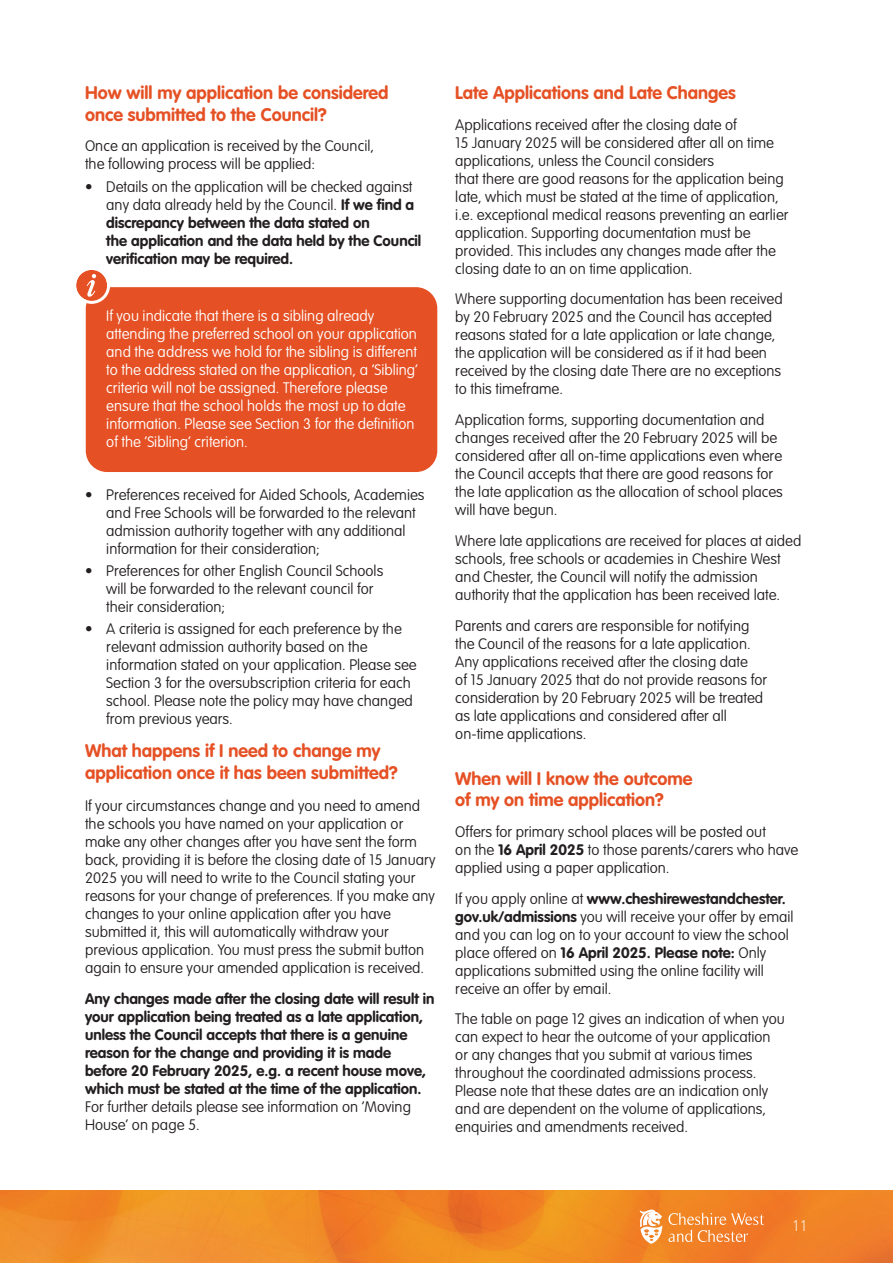
<style>
.page{position:relative;width:893px;height:1263px;background:#fff}
.page>*{position:absolute;margin:0;border:0;box-sizing:border-box;transform-origin:0 0}
.t1{font:700 18px/21.6px "VAG Rounded";color:#e55125}
.t2{font:100 15px/18px "VAG Rounded";color:#231f20}
.t3{font:700 15px/18px "VAG Rounded";color:#231f20}
.t4{font:100 15px/18px "VAG Rounded";color:#fff}
.t5{font:300 15px "DIN";color:#fff}
.s1{font-weight:100}
.s2{font-weight:700}
</style>
<div class="page">
<img style="left:0;top:1191px;width:893px;height:72px">
<div style="left:86px;top:287px;width:351px;height:185px;background:#e55125;border-radius:21px"></div>
<svg style="left:76px;top:270px;width:34px;height:34px"></svg>
<svg style="left:640px;top:1209px;width:125px;height:35px"></svg>
<p class="t1" style="left:85px;top:83px;width:305px">How will my application be considered once submitted to the Council?</p>
<p class="t2" style="left:85px;top:138px;width:291px">Once an application is received by the Council, the following process will be applied:</p>
<p class="t3" style="left:106px;top:178px;width:316px;text-indent:-21px"><span class="s1">• Details on the application will be checked against any data already held by the Council.</span> If we find a discrepancy between the data stated on<br>the application and the data held by the Council verification may be required.</p>
<p class="t4" style="left:106px;top:308px;width:313px">If you indicate that there is a sibling already attending the preferred school on your application and the address we hold for the sibling is different to the address stated on the application, a ‘Sibling’ criteria will not be assigned. Therefore please ensure that the school holds the most up to date information. Please see Section 3 for the definition of the ‘Sibling’ criterion.</p>
<p class="t2" style="left:106px;top:487px;width:320px;text-indent:-21px">• Preferences received for Aided Schools, Academies and Free Schools will be forwarded to the relevant admission authority together with any additional information for their consideration;</p>
<p class="t2" style="left:106px;top:563px;width:279px;text-indent:-21px">• Preferences for other English Council Schools will be forwarded to the relevant council for their consideration;</p>
<p class="t2" style="left:106px;top:621px;width:312px;text-indent:-21px">• A criteria is assigned for each preference by the relevant admission authority based on the information stated on your application. Please see Section 3 for the oversubscription criteria for each school. Please note the policy may have changed from previous years.</p>
<p class="t1" style="left:85px;top:742px;width:314px">What happens if I need to change my application once it has been submitted?</p>
<p class="t2" style="left:85px;top:798px;width:352px">If your circumstances change and you need to amend the schools you have named on your application or make any other changes after you have sent the form back, providing it is before the closing date of 15 January 2025 you will need to write to the Council stating your reasons for your change of preferences. If you make any changes to your online application after you have submitted it, this will automatically withdraw your previous application. You must press the submit button again to ensure your amended application is received.</p>
<p class="t3" style="left:85px;top:991px;width:351px">Any changes made after the closing date will result in your application being treated as a late application, unless the Council accepts that there is a genuine reason for the change and providing it is made before 20 February 2025, e.g. a recent house move, which must be stated at the time of the application.<br><span class="s1">For further details please see information on ‘Moving House’ on page 5.</span></p>
<p class="t1" style="left:455px;top:83px;width:282px">Late Applications and Late Changes</p>
<p class="t2" style="left:455px;top:117px;width:335px">Applications received after the closing date of<br>15 January 2025 will be considered after all on time applications, unless the Council considers<br>that there are good reasons for the application being late, which must be stated at the time of application, i.e. exceptional medical reasons preventing an earlier application. Supporting documentation must be provided. This includes any changes made after the closing date to an on time application.</p>
<p class="t2" style="left:455px;top:291px;width:329px">Where supporting documentation has been received by 20 February 2025 and the Council has accepted reasons stated for a late application or late change, the application will be considered as if it had been received by the closing date There are no exceptions to this timeframe.</p>
<p class="t2" style="left:455px;top:412px;width:329px">Application forms, supporting documentation and changes received after the 20 February 2025 will be considered after all on-time applications even where the Council accepts that there are good reasons for the late application as the allocation of school places will have begun.</p>
<p class="t2" style="left:455px;top:533px;width:348px">Where late applications are received for places at aided schools, free schools or academies in Cheshire West and Chester, the Council will notify the admission authority that the application has been received late.</p>
<p class="t2" style="left:455px;top:618px;width:313px">Parents and carers are responsible for notifying the Council of the reasons for a late application.<br>Any applications received after the closing date<br>of 15 January 2025 that do not provide reasons for consideration by 20 February 2025 will be treated as late applications and considered after all on-time applications.</p>
<p class="t1" style="left:455px;top:769px;width:239px">When will I know the outcome of my on time application?</p>
<p class="t2" style="left:455px;top:824px;width:345px">Offers for primary school places will be posted out<br>on the <span class="s2">16 April 2025</span> to those parents/carers who have applied using a paper application.</p>
<p class="t2" style="left:455px;top:890px;width:340px">If you apply online at <span class="s2">www.cheshirewestandchester. gov.uk/admissions</span> you will receive your offer by email and you can log on to your account to view the school place offered on <span class="s2">16 April 2025. Please note:</span> Only applications submitted using the online facility will receive an offer by email.</p>
<p class="t2" style="left:455px;top:1011px;width:331px">The table on page 12 gives an indication of when you can expect to hear the outcome of your application or any changes that you submit at various times throughout the coordinated admissions process.<br>Please note that these dates are an indication only and are dependent on the volume of applications, enquiries and amendments received.</p>
<p class="t5" style="left:792px;top:1220px;width:17px">11</p>
</div>
